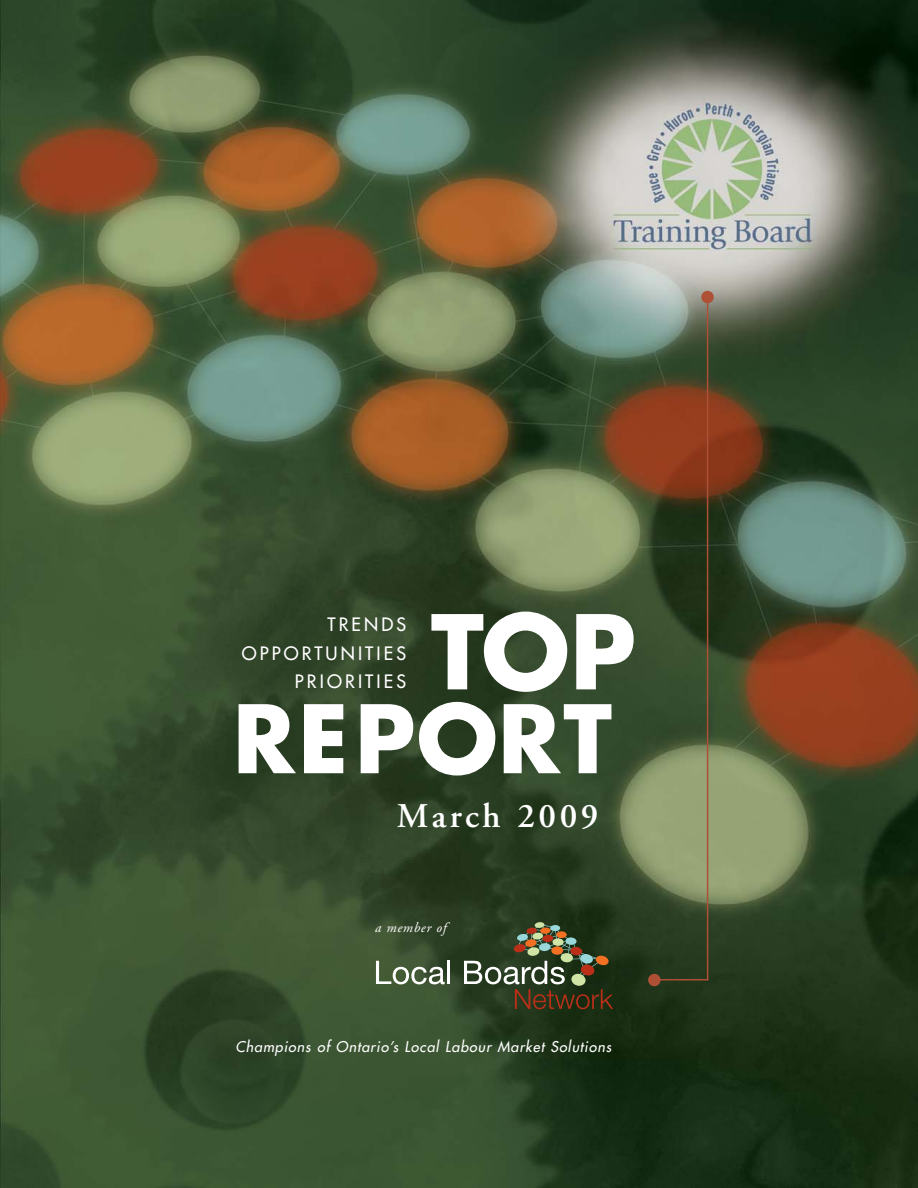
<style>
.page{position:relative;width:918px;height:1188px;background:#fff}
.page>*{position:absolute;margin:0;border:0;box-sizing:border-box;transform-origin:0 0}
.t1{font:700 99.9px "Futura";color:#fff}
.t2{font:700 91.65px "Futura";letter-spacing:.035em;color:#fff}
.t3{font:600 34.65px "Adobe Garamond";letter-spacing:.1em;color:#fff}
.t4{font:18px/28.5px "Futura";letter-spacing:.175em;color:#fff;text-align:right}
.t5{font:italic 14.4px "Futura";color:#fff}
.t6{font:italic 13.95px "Adobe Garamond";letter-spacing:.05em;color:#fff}
</style>
<div class="page">
<img style="left:0;top:0;width:918px;height:1188px">
<svg style="left:531px;top:924px;width:10px;height:7px"></svg>
<svg style="left:540px;top:924px;width:15px;height:4px"></svg>
<svg style="left:541px;top:925px;width:7px;height:8px"></svg>
<div style="left:550px;top:925px;width:10px;height:6px;background:#99d7db;border-radius:50%"></div>
<div style="left:534px;top:922px;width:11px;height:6px;background:#d0e4a6;border-radius:50%"></div>
<svg style="left:376px;top:961px;width:69px;height:23px"></svg>
<hr style="left:447px;top:961px;width:3px;height:23px;background:#fff">
<svg style="left:464px;top:928px;width:149px;height:81px;background:#4a4f35"></svg>
<hr style="left:707px;top:297px;width:1px;height:683px;background:#ad5036">
<div style="left:701px;top:291px;width:13px;height:12px;background:#ad5036;border-radius:50%"></div>
<hr style="left:654px;top:979px;width:54px;height:1px;background:#ad5036">
<div style="left:648px;top:974px;width:13px;height:12px;background:#ad5036;border-radius:50%"></div>
<h1 class="t1" style="left:431px;top:606px;width:207px">TOP</h1>
<p class="t4" style="left:242px;top:611px;width:166px">TRENDS<br>OPPORTUNITIES<br>PRIORITIES</p>
<h2 class="t2" style="left:233px;top:697px;width:381px">REPORT</h2>
<h3 class="t3" style="left:397px;top:802px;width:203px">March 2009</h3>
<p class="t6" style="left:375px;top:922px;width:73px">a member of</p>
<p class="t5" style="left:235px;top:1040px;width:380px">Champions of Ontario’s Local Labour Market Solutions</p>
</div>
